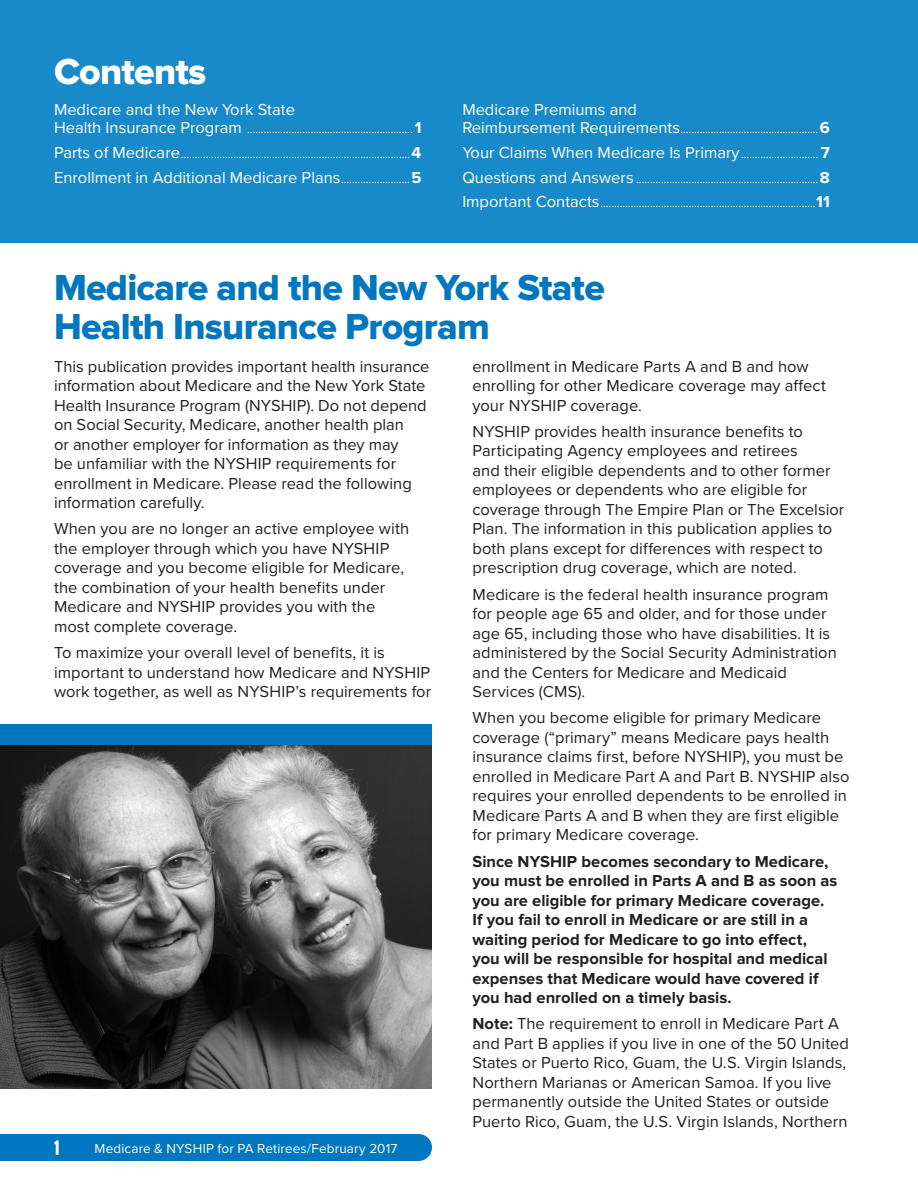
<style>
.page{position:relative;width:918px;height:1188px;background:#fff}
.page>*{position:absolute;margin:0;border:0;box-sizing:border-box;transform-origin:0 0}
.Med_NYSHIP_2016_H1_S{font:37.5px/39px "Proxima Nova Extrabld";letter-spacing:-.02em;color:#0077bf}
.Med_NYSHIP_2016_H1_S-2{font:37.5px "Proxima Nova Extrabld";letter-spacing:-.02em;color:#fff}
.Med_NYSHIP_2016_Body{font:16.5px/19.5px "Proxima Nova";letter-spacing:.005em;color:#231f20}
.Med_NYSHIP_2016_Body-2{font:700 16.5px/19.5px "Proxima Nova";color:#231f20}
.Med_NYSHIP_2016_TOC{font:16.5px "Proxima Nova";color:#fff}
.t1{font:700 16.5px "Oswald";color:#fff}
.t2{font:13.5px "Proxima Nova";letter-spacing:.01em;color:#fff}
.Med_NYSHIP_2016_TOC-2{font:12px "Proxima Nova";color:#fff}
.s1{font-size:16.5px}
.s2{font-weight:700;font-size:16.5px}
.s3{font-size:12px}
.s4{font-weight:700}
</style>
<div class="page">
<div style="left:405px;top:1134px;width:27px;height:27px;background:#0077bf;border-radius:50%"></div>
<div style="left:0;top:1134px;width:418px;height:27px;background:#0077bf"></div>
<img style="left:0;top:745px;width:432px;height:344px">
<div style="left:0;top:724px;width:432px;height:21px;background:#0077bf"></div>
<div style="left:0;top:0;width:918px;height:243px;background:#198ac9"></div>
<p class="Med_NYSHIP_2016_H1_S-2" style="left:54px;top:54px;width:154px">Contents</p>
<p class="Med_NYSHIP_2016_TOC" style="left:54px;top:97px;width:242px">Medicare and the New York State</p>
<p class="Med_NYSHIP_2016_TOC-2" style="left:54px;top:120px;width:369px"><span class="s1">Health Insurance Program</span> ............................................................ <span class="s2">1</span></p>
<p class="Med_NYSHIP_2016_TOC-2" style="left:54px;top:145px;width:369px"><span class="s1">Parts of Medicare</span>...................................................................................<span class="s2">4</span></p>
<p class="Med_NYSHIP_2016_TOC" style="left:54px;top:165px;width:369px">Enrollment in Additional Medicare Plans<span class="s3">.........................</span><span class="s4">5</span></p>
<p class="Med_NYSHIP_2016_TOC" style="left:462px;top:97px;width:176px">Medicare Premiums and</p>
<p class="Med_NYSHIP_2016_TOC-2" style="left:462px;top:120px;width:369px"><span class="s1">Reimbursement Requirements</span>..................................................<span class="s2">6</span></p>
<p class="Med_NYSHIP_2016_TOC" style="left:462px;top:140px;width:369px">Your Claims When Medicare Is Primary<span class="s3">............................</span> <span class="s4">7</span></p>
<p class="Med_NYSHIP_2016_TOC-2" style="left:462px;top:170px;width:369px"><span class="s1">Questions and Answers</span> ..................................................................<span class="s2">8</span></p>
<p class="Med_NYSHIP_2016_TOC-2" style="left:462px;top:194px;width:369px"><span class="s1">Important Contacts</span>..............................................................................<span class="s2">11</span></p>
<p class="Med_NYSHIP_2016_H1_S" style="left:54px;top:269px;width:552px">Medicare and the New York State<br>Health Insurance Program</p>
<p class="Med_NYSHIP_2016_Body" style="left:54px;top:356px;width:377px">This publication provides important health insurance information about Medicare and the New York State Health Insurance Program (NYSHIP). Do not depend on Social Security, Medicare, another health plan<br>or another employer for information as they may<br>be unfamiliar with the NYSHIP requirements for enrollment in Medicare. Please read the following information carefully.</p>
<p class="Med_NYSHIP_2016_Body" style="left:54px;top:518px;width:357px">When you are no longer an active employee with the employer through which you have NYSHIP coverage and you become eligible for Medicare, the combination of your health benefits under Medicare and NYSHIP provides you with the most complete coverage.</p>
<p class="Med_NYSHIP_2016_Body" style="left:54px;top:642px;width:379px">To maximize your overall level of benefits, it is important to understand how Medicare and NYSHIP work together, as well as NYSHIP’s requirements for</p>
<p class="Med_NYSHIP_2016_Body" style="left:472px;top:356px;width:355px">enrollment in Medicare Parts A and B and how enrolling for other Medicare coverage may affect your NYSHIP coverage.</p>
<p class="Med_NYSHIP_2016_Body" style="left:472px;top:421px;width:373px">NYSHIP provides health insurance benefits to Participating Agency employees and retirees<br>and their eligible dependents and to other former employees or dependents who are eligible for coverage through The Empire Plan or The Excelsior Plan. The information in this publication applies to both plans except for differences with respect to prescription drug coverage, which are noted.</p>
<p class="Med_NYSHIP_2016_Body" style="left:472px;top:584px;width:366px">Medicare is the federal health insurance program for people age 65 and older, and for those under age 65, including those who have disabilities. It is administered by the Social Security Administration and the Centers for Medicare and Medicaid Services (CMS).</p>
<p class="Med_NYSHIP_2016_Body" style="left:472px;top:707px;width:378px">When you become eligible for primary Medicare coverage (“primary” means Medicare pays health insurance claims first, before NYSHIP), you must be enrolled in Medicare Part A and Part B. NYSHIP also requires your enrolled dependents to be enrolled in Medicare Parts A and B when they are first eligible for primary Medicare coverage.</p>
<p class="Med_NYSHIP_2016_Body-2" style="left:472px;top:852px;width:366px">Since NYSHIP becomes secondary to Medicare, you must be enrolled in Parts A and B as soon as you are eligible for primary Medicare coverage.<br>If you fail to enroll in Medicare or are still in a waiting period for Medicare to go into effect, you will be responsible for hospital and medical expenses that Medicare would have covered if you had enrolled on a timely basis.</p>
<p class="Med_NYSHIP_2016_Body" style="left:472px;top:1013px;width:378px"><span class="s4">Note:</span> The requirement to enroll in Medicare Part A and Part B applies if you live in one of the 50 United States or Puerto Rico, Guam, the U.S. Virgin Islands, Northern Marianas or American Samoa. If you live permanently outside the United States or outside Puerto Rico, Guam, the U.S. Virgin Islands, Northern</p>
<p class="t1" style="left:54px;top:1135px;width:7px">1</p>
<p class="t2" style="left:94px;top:1138px;width:304px">Medicare &amp; NYSHIP for PA Retirees/February 2017</p>
</div>
